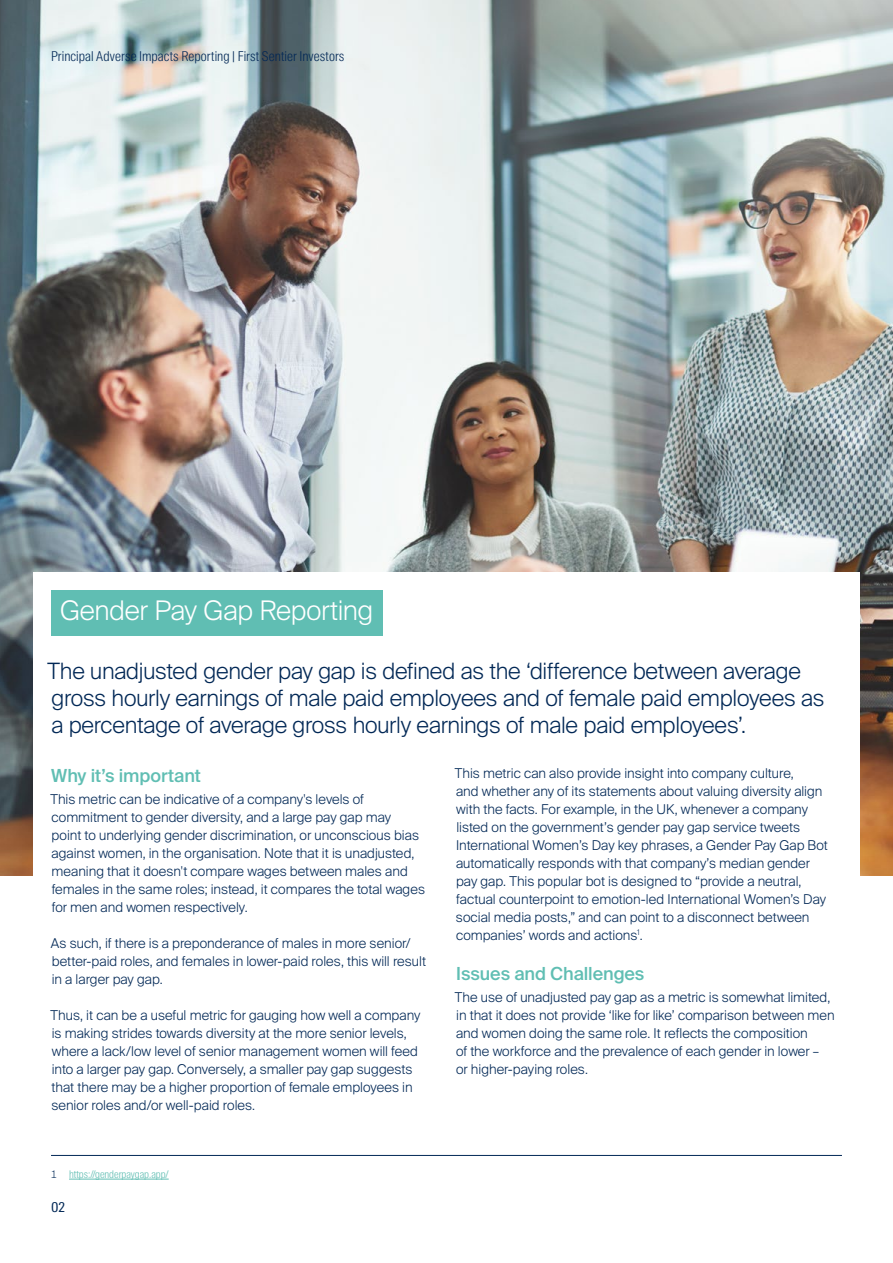
<style>
.page{position:relative;width:893px;height:1263px;background:#fff}
.page>*{position:absolute;margin:0;border:0;box-sizing:border-box;transform-origin:0 0}
.t1{font:300 27px "Suisse Intl";letter-spacing:-.01em;color:#fff}
.t2{font:300 22.5px/27px "Suisse Intl";letter-spacing:-.01em;color:#022856}
.t3{font:500 18px "Suisse Intl";letter-spacing:-.005em;color:#60beb3}
.t4{font:300 13.5px/18px "Suisse Intl";letter-spacing:.005em;color:#022856}
.t5{font:300 13.5px "Suisse Intl Cond";letter-spacing:.01em;color:#022856}
.t6{font:13.5px "Suisse Intl Cond";color:#022856}
.t7{font:300 10.5px "Suisse Intl Cond";color:#60beb3}
.s1{color:#022856}
</style>
<div class="page">
<img style="left:0;top:0;width:893px;height:875px">
<div style="left:33px;top:572px;width:827px;height:89px;background:#fff"></div>
<div style="left:51px;top:590px;width:331px;height:45px;background:#60beb3"></div>
<div style="left:33px;top:661px;width:827px;height:517px;background:#fff"></div>
<hr style="left:51px;top:1155px;width:791px;height:1px;background:#022856">
<hr style="left:69px;top:1179px;width:100px;height:1px;background:#60beb3">
<p class="t5" style="left:51px;top:49px;width:295px">Principal Adverse Impacts Reporting | First Sentier Investors</p>
<h1 class="t1" style="left:60px;top:595px;width:315px">Gender Pay Gap Reporting</h1>
<h2 class="t2" style="left:48px;top:657px;width:778px">The unadjusted gender pay gap is defined as the ‘difference between average gross hourly earnings of male paid employees and of female paid employees as a percentage of average gross hourly earnings of male paid employees’.</h2>
<h3 class="t3" style="left:51px;top:765px;width:151px">Why it’s important</h3>
<p class="t4" style="left:50px;top:791px;width:376px">This metric can be indicative of a company's levels of commitment to gender diversity, and a large pay gap may<br>point to underlying gender discrimination, or unconscious bias against women, in the organisation. Note that it is unadjusted, meaning that it doesn't compare wages between males and females in the same roles; instead, it compares the total wages for men and women respectively.</p>
<p class="t4" style="left:51px;top:935px;width:377px">As such, if there is a preponderance of males in more senior/ better-paid roles, and females in lower-paid roles, this will result in a larger pay gap.</p>
<p class="t4" style="left:50px;top:1007px;width:371px">Thus, it can be a useful metric for gauging how well a company is making strides towards diversity at the more senior levels, where a lack/low level of senior management women will feed into a larger pay gap. Conversely, a smaller pay gap suggests that there may be a higher proportion of female employees in senior roles and/or well-paid roles.</p>
<p class="t7" style="left:51px;top:1168px;width:119px"><span class="s1">1</span> https://genderpaygap.app/</p>
<p class="t6" style="left:51px;top:1199px;width:15px">02</p>
<p class="t4" style="left:455px;top:764px;width:375px">This metric can also provide insight into company culture,<br>and whether any of its statements about valuing diversity align with the facts. For example, in the UK, whenever a company listed on the government’s gender pay gap service tweets International Women’s Day key phrases, a Gender Pay Gap Bot automatically responds with that company’s median gender pay gap. This popular bot is designed to “provide a neutral, factual counterpoint to emotion-led International Women’s Day social media posts,” and can point to a disconnect between companies’ words and actions<sup>1</sup>.</p>
<h3 class="t3" style="left:456px;top:963px;width:190px">Issues and Challenges</h3>
<p class="t4" style="left:455px;top:989px;width:381px">The use of unadjusted pay gap as a metric is somewhat limited, in that it does not provide ‘like for like’ comparison between men and women doing the same role. It reflects the composition<br>of the workforce and the prevalence of each gender in lower –<br>or higher-paying roles.</p>
</div>
